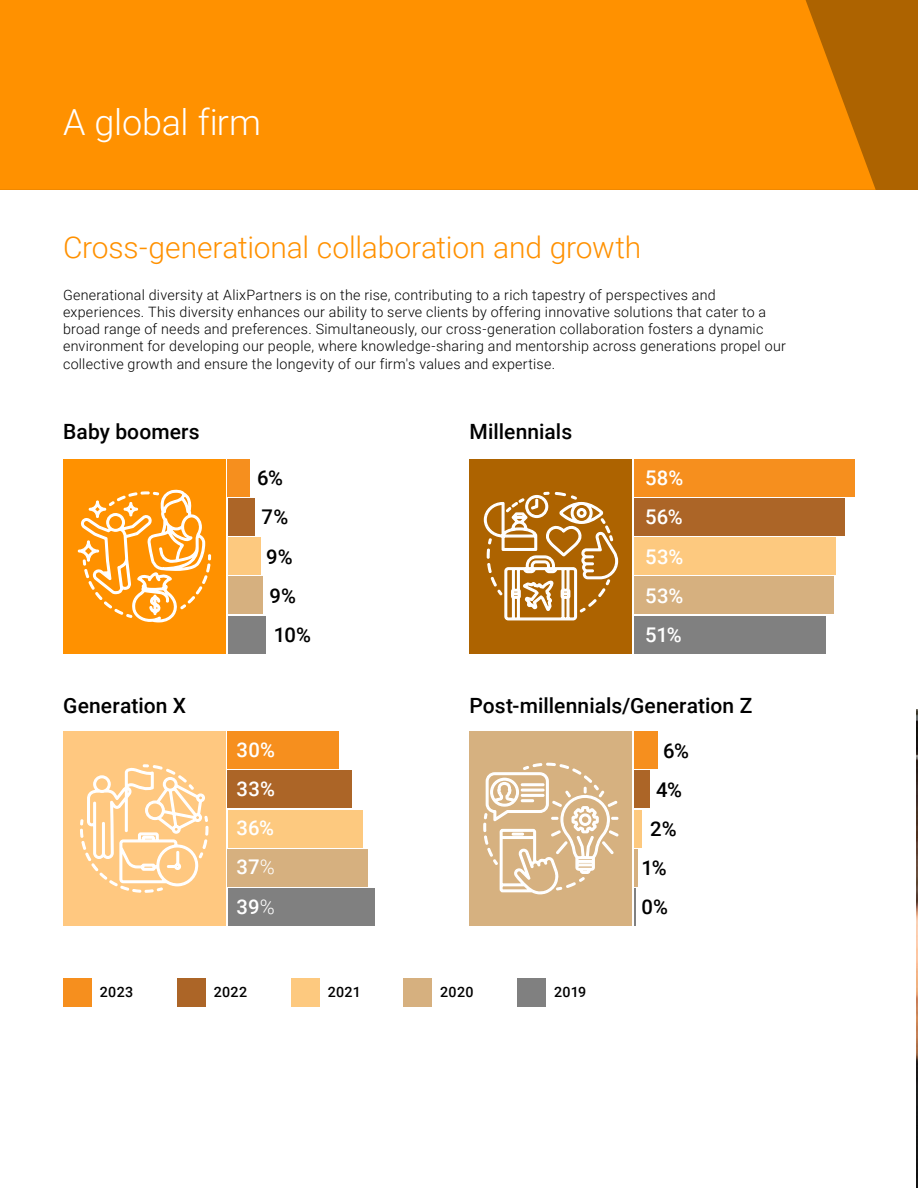
<style>
.page{position:relative;width:918px;height:1188px;background:#fff}
.page>*{position:absolute;margin:0;border:0;box-sizing:border-box;transform-origin:0 0}
.Body{font:300 36px "Roboto";letter-spacing:-.005em;color:#fff}
.t1{font:300 30px "Roboto";letter-spacing:-.005em;color:#ff9100}
.t2{font:500 21px "Roboto";letter-spacing:.005em;color:#000}
.Body-2{font:500 20.25px "Roboto";letter-spacing:.015em;color:#fff}
.Body-3{font:500 20.25px "Roboto";color:#000}
.Body-4{font:300 14.25px/17.1px "Roboto";letter-spacing:.02em;color:#000}
.Body-5{font:500 14.25px "Roboto";letter-spacing:.015em;color:#000}
.s1{font-weight:300}
</style>
<div class="page">
<div style="left:228px;top:459px;width:22px;height:37px;background:#f68f1e"></div>
<div style="left:228px;top:498px;width:27px;height:38px;background:#ac6527"></div>
<div style="left:228px;top:537px;width:32px;height:38px;background:#fdc97f"></div>
<div style="left:228px;top:577px;width:35px;height:37px;background:#d6b07f"></div>
<div style="left:228px;top:616px;width:38px;height:37px;background:#808080"></div>
<div style="left:228px;top:731px;width:111px;height:38px;background:#f68f1e"></div>
<div style="left:228px;top:771px;width:124px;height:37px;background:#ac6527"></div>
<div style="left:228px;top:810px;width:135px;height:37px;background:#fdc97f"></div>
<div style="left:228px;top:849px;width:140px;height:38px;background:#d6b07f"></div>
<div style="left:228px;top:888px;width:147px;height:38px;background:#808080"></div>
<div style="left:635px;top:459px;width:220px;height:37px;background:#f68f1e"></div>
<div style="left:635px;top:498px;width:210px;height:38px;background:#ac6527"></div>
<div style="left:635px;top:537px;width:201px;height:38px;background:#fdc97f"></div>
<div style="left:635px;top:577px;width:199px;height:37px;background:#d6b07f"></div>
<div style="left:635px;top:616px;width:191px;height:37px;background:#808080"></div>
<div style="left:0;top:0;width:918px;height:190px;background:#ad6300"></div>
<div style="left:0;top:0;width:876px;height:190px;background:#ff9100"></div>
<div style="left:63px;top:459px;width:163px;height:194px;background:#ff9100"></div>
<div style="left:63px;top:731px;width:162px;height:195px;background:#ffc880"></div>
<div style="left:470px;top:459px;width:162px;height:194px;background:#ad6300"></div>
<div style="left:470px;top:731px;width:162px;height:195px;background:#d6b180"></div>
<svg style="left:80px;top:764px;width:129px;height:129px"></svg>
<svg style="left:483px;top:762px;width:136px;height:133px"></svg>
<svg style="left:77px;top:489px;width:135px;height:134px"></svg>
<svg style="left:483px;top:491px;width:136px;height:130px"></svg>
<div style="left:635px;top:731px;width:23px;height:38px;background:#f68f1e"></div>
<div style="left:635px;top:771px;width:15px;height:37px;background:#ac6527"></div>
<div style="left:635px;top:810px;width:7px;height:37px;background:#fdc97f"></div>
<hr style="left:635px;top:849px;width:3px;height:38px;background:#d6b07f">
<hr style="left:635px;top:888px;width:1px;height:38px;background:#808080">
<img style="left:917px;top:710px;width:1px;height:478px">
<div style="left:63px;top:978px;width:29px;height:28px;background:#f68f1e"></div>
<div style="left:177px;top:978px;width:29px;height:28px;background:#ac6527"></div>
<div style="left:291px;top:978px;width:29px;height:28px;background:#fdc97f"></div>
<div style="left:404px;top:978px;width:28px;height:28px;background:#d6b07f"></div>
<div style="left:518px;top:978px;width:28px;height:28px;background:#808080"></div>
<p class="Body" style="left:63px;top:97px;width:200px">A global firm</p>
<p class="t1" style="left:63px;top:226px;width:580px">Cross-generational collaboration and growth</p>
<p class="Body-4" style="left:63px;top:286px;width:724px">Generational diversity at AlixPartners is on the rise, contributing to a rich tapestry of perspectives and experiences. This diversity enhances our ability to serve clients by offering innovative solutions that cater to a broad range of needs and preferences. Simultaneously, our cross-generation collaboration fosters a dynamic environment for developing our people, where knowledge-sharing and mentorship across generations propel our collective growth and ensure the longevity of our firm's values and expertise.</p>
<p class="t2" style="left:63px;top:417px;width:138px">Baby boomers</p>
<p class="Body-3" style="left:257px;top:464px;width:27px">6%</p>
<p class="Body-3" style="left:262px;top:503px;width:28px">7%</p>
<p class="Body-3" style="left:266px;top:542px;width:28px">9%</p>
<p class="Body-3" style="left:269px;top:582px;width:28px">9%</p>
<p class="Body-3" style="left:274px;top:621px;width:39px">10%</p>
<p class="t2" style="left:470px;top:417px;width:104px">Millennials</p>
<p class="Body-2" style="left:645px;top:464px;width:40px">58%</p>
<p class="Body-2" style="left:645px;top:503px;width:39px">56%</p>
<p class="Body-2" style="left:645px;top:542px;width:40px">53%</p>
<p class="Body-2" style="left:645px;top:582px;width:40px">53%</p>
<p class="Body-2" style="left:645px;top:621px;width:38px">51%</p>
<p class="t2" style="left:63px;top:691px;width:124px">Generation X</p>
<p class="t2" style="left:470px;top:691px;width:284px">Post-millennials/Generation Z</p>
<p class="Body-2" style="left:237px;top:735px;width:40px">30%</p>
<p class="Body-3" style="left:663px;top:736px;width:27px">6%</p>
<p class="Body-2" style="left:237px;top:775px;width:40px">33%</p>
<p class="Body-3" style="left:656px;top:776px;width:28px">4%</p>
<p class="Body-2" style="left:237px;top:814px;width:39px">36%</p>
<p class="Body-3" style="left:650px;top:815px;width:28px">2%</p>
<p class="Body-2" style="left:237px;top:853px;width:40px">37<span class="s1">%</span></p>
<p class="Body-2" style="left:237px;top:893px;width:40px">39<span class="s1">%</span></p>
<p class="Body-5" style="left:100px;top:982px;width:35px">2023</p>
<p class="Body-5" style="left:214px;top:982px;width:35px">2022</p>
<p class="Body-5" style="left:328px;top:982px;width:35px">2021</p>
<p class="Body-5" style="left:440px;top:982px;width:35px">2020</p>
<p class="Body-5" style="left:554px;top:982px;width:34px">2019</p>
<p class="Body-3" style="left:641px;top:854px;width:27px">1%</p>
<p class="Body-3" style="left:641px;top:893px;width:28px">0%</p>
</div>
